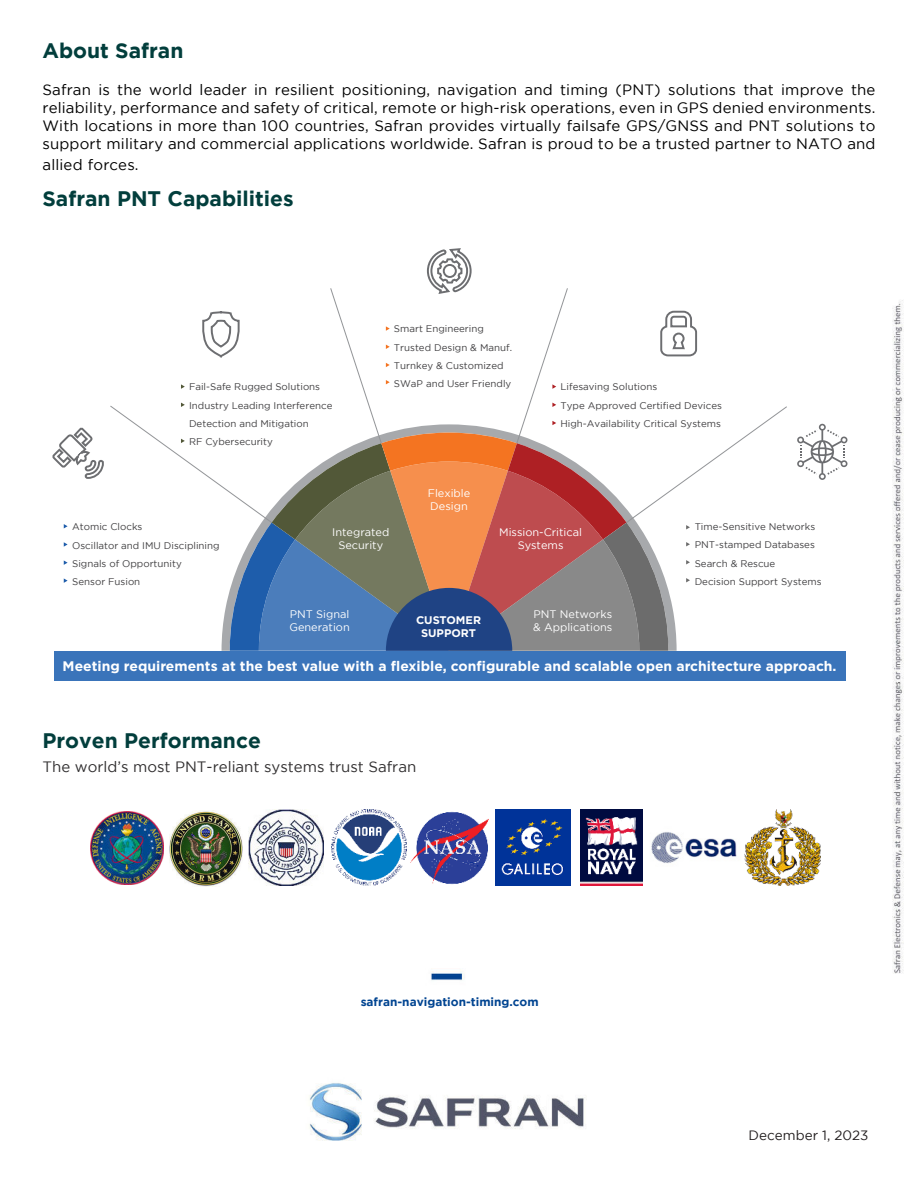
<style>
.page{position:relative;width:918px;height:1188px;background:#fff}
.page>*{position:absolute;margin:0;border:0;box-sizing:border-box;transform-origin:0 0}
.t1{font:700 21px "Gotham";color:#023e3c}
.t2{font:15px/18px "Gotham";letter-spacing:.01em;color:#000001;text-align:justify}
.t3{font:15px "Gotham";color:#312f30}
.t4{font:700 13.8px "Gotham";color:#fff}
.t5{font:13.5px "Gotham";color:#231f20}
.t6{font:700 11.85px "Gotham";color:#004491}
.t7{font:700 11.1px/13.4px "Gotham";color:#fff;text-align:center}
.t8{font:10.95px/13px "Gotham";color:#fff}
.t9{font:9.75px/18.1px "Gotham";color:#414042}
</style>
<div class="page">
<img style="left:54px;top:300px;width:850px;height:841px">
<div style="left:360px;top:997px;width:177px;height:39px;background:#fff"></div>
<img style="left:646px;top:821px;width:96px;height:53px">
<img style="left:90px;top:811px;width:74px;height:73px">
<img style="left:169px;top:811px;width:73px;height:75px">
<img style="left:744px;top:810px;width:77px;height:75px">
<img style="left:249px;top:810px;width:75px;height:75px">
<img style="left:580px;top:810px;width:63px;height:75px">
<img style="left:408px;top:810px;width:87px;height:75px">
<img style="left:331px;top:810px;width:75px;height:75px">
<img style="left:495px;top:810px;width:75px;height:75px">
<div style="left:54px;top:651px;width:792px;height:29px;background:#3a74ba"></div>
<svg style="left:797px;top:424px;width:51px;height:56px"></svg>
<svg style="left:52px;top:248px;width:735px;height:403px"></svg>
<h1 class="t1" style="left:43px;top:42px;width:142px">About Safran</h1>
<p class="t2" style="left:43px;top:82px;width:835px">Safran is the world leader in resilient positioning, navigation and timing (PNT) solutions that improve the reliability, performance and safety of critical, remote or high-risk operations, even in GPS denied environments.<br>With locations in more than 100 countries, Safran provides virtually failsafe GPS/GNSS and PNT solutions to support military and commercial applications worldwide. Safran is proud to be a trusted partner to NATO and</p>
<h2 class="t2" style="left:43px;top:157px;width:98px">allied forces.</h2>
<h1 class="t1" style="left:43px;top:191px;width:253px">Safran PNT Capabilities</h1>
<p class="t9" style="left:189px;top:379px;width:145px">Fail-Safe Rugged Solutions<br>Industry Leading Interference<br>Detection and Mitigation<br>RF Cybersecurity</p>
<p class="t9" style="left:394px;top:321px;width:120px">Smart Engineering<br>Trusted Design &amp; Manuf.<br>Turnkey &amp; Customized<br>SWaP and User Friendly</p>
<p class="t8" style="left:428px;top:488px;width:44px">Flexible<br>Design</p>
<p class="t9" style="left:561px;top:379px;width:163px">Lifesaving Solutions<br>Type Approved Certified Devices<br>High-Availability Critical Systems</p>
<p class="t9" style="left:72px;top:518px;width:149px">Atomic Clocks<br>Oscillator and IMU Disciplining<br>Signals of Opportunity<br>Sensor Fusion</p>
<p class="t8" style="left:332px;top:526px;width:59px;text-align:center">Integrated<br>Security</p>
<p class="t8" style="left:499px;top:526px;width:84px;text-align:center">Mission-Critical<br>Systems</p>
<p class="t8" style="left:289px;top:608px;width:62px">PNT Signal<br>Generation</p>
<p class="t8" style="left:533px;top:608px;width:81px">PNT Networks &amp; Applications</p>
<p class="t7" style="left:416px;top:614px;width:67px">CUSTOMER<br>SUPPORT</p>
<p class="t9" style="left:695px;top:518px;width:129px">Time-Sensitive Networks<br>PNT-stamped Databases<br>Search &amp; Rescue<br>Decision Support Systems</p>
<h3 class="t4" style="left:63px;top:660px;width:775px">Meeting requirements at the best value with a flexible, configurable and scalable open architecture approach.</h3>
<h1 class="t1" style="left:43px;top:733px;width:220px">Proven Performance</h1>
<h2 class="t3" style="left:43px;top:760px;width:375px">The world’s most PNT-reliant systems trust Safran</h2>
<p class="t6" style="left:361px;top:997px;width:180px">safran-navigation-timing.com</p>
<h3 class="t5" style="left:749px;top:1129px;width:121px">December 1, 2023</h3>
</div>
